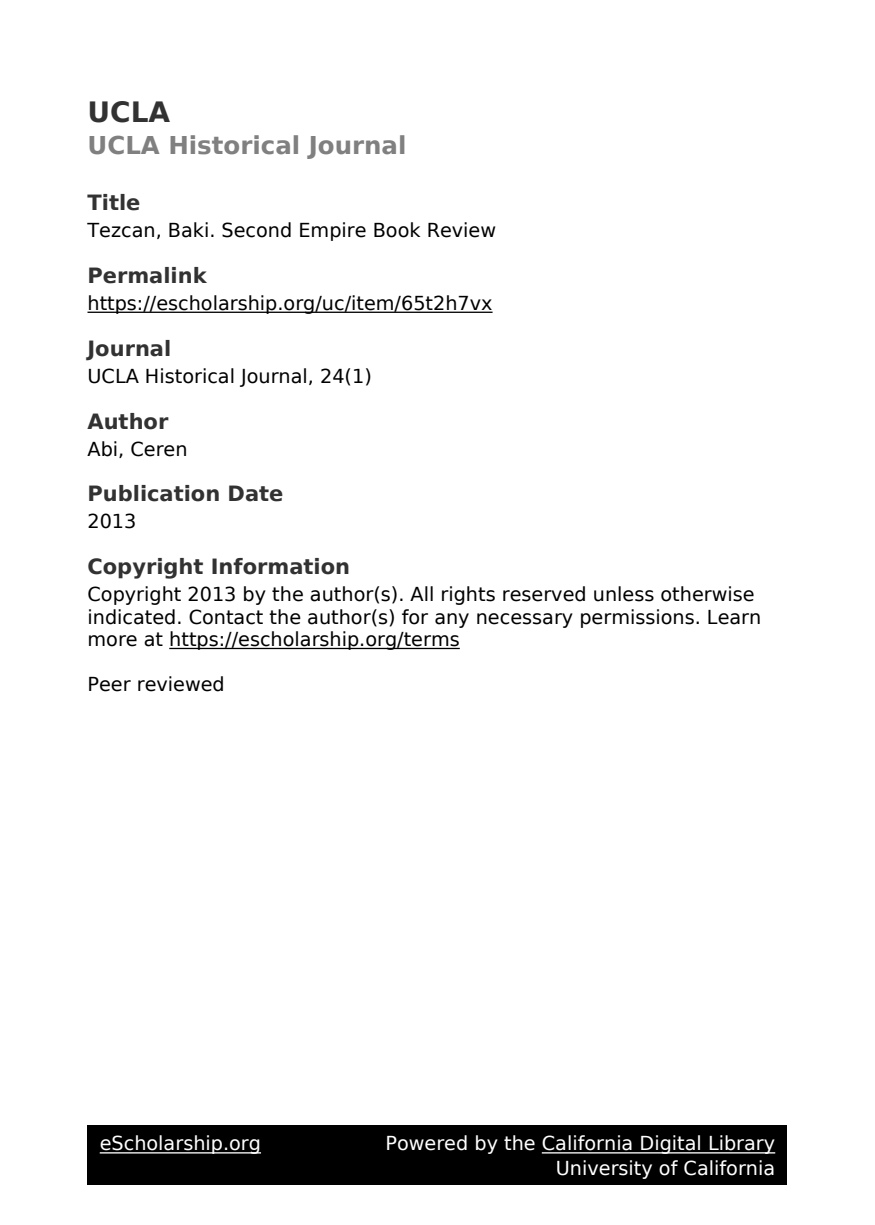
<style>
.page{position:relative;width:875px;height:1225px;background:#fff}
.page>*{position:absolute;margin:0;border:0;box-sizing:border-box;transform-origin:0 0}
.t1{font:700 28px "DejaVu Sans";color:#323232}
.t2{font:700 24.5px "DejaVu Sans";color:#808080}
.t3{font:700 21px "DejaVu Sans";color:#323232}
.t4{font:19.25px/22.4px "DejaVu Sans";color:#000}
.t5{font:19.25px/24.5px "DejaVu Sans";color:#fff;text-align:right}
</style>
<div class="page">
<hr style="left:88px;top:312px;width:405px;height:1px;background:#000">
<hr style="left:169px;top:648px;width:291px;height:1px;background:#000">
<div style="left:88px;top:1125px;width:700px;height:60px;background:#000"></div>
<hr style="left:100px;top:1152px;width:161px;height:2px;background:#fff">
<hr style="left:542px;top:1152px;width:233px;height:2px;background:#fff">
<h1 class="t1" style="left:88px;top:101px;width:84px">UCLA</h1>
<p class="t2" style="left:88px;top:136px;width:321px">UCLA Historical Journal</p>
<p class="t3" style="left:88px;top:194px;width:54px">Title</p>
<p class="t4" style="left:88px;top:221px;width:410px">Tezcan, Baki. Second Empire Book Review</p>
<p class="t3" style="left:88px;top:267px;width:121px">Permalink</p>
<p class="t4" style="left:88px;top:294px;width:407px">https://escholarship.org/uc/item/65t2h7vx</p>
<p class="t3" style="left:88px;top:340px;width:85px">Journal</p>
<p class="t4" style="left:88px;top:367px;width:286px">UCLA Historical Journal, 24(1)</p>
<p class="t3" style="left:88px;top:413px;width:82px">Author</p>
<p class="t4" style="left:88px;top:439px;width:102px">Abi, Ceren</p>
<p class="t3" style="left:88px;top:485px;width:198px">Publication Date</p>
<p class="t4" style="left:88px;top:512px;width:50px">2013</p>
<p class="t3" style="left:88px;top:558px;width:264px">Copyright Information</p>
<p class="t4" style="left:88px;top:585px;width:675px">Copyright 2013 by the author(s). All rights reserved unless otherwise indicated. Contact the author(s) for any necessary permissions. Learn more at https://escholarship.org/terms</p>
<p class="t4" style="left:88px;top:675px;width:139px">Peer reviewed</p>
<p class="t5" style="left:100px;top:1133px;width:163px">eScholarship.org</p>
<p class="t5" style="left:385px;top:1133px;width:391px">Powered by the California Digital Library<br>University of California</p>
</div>
